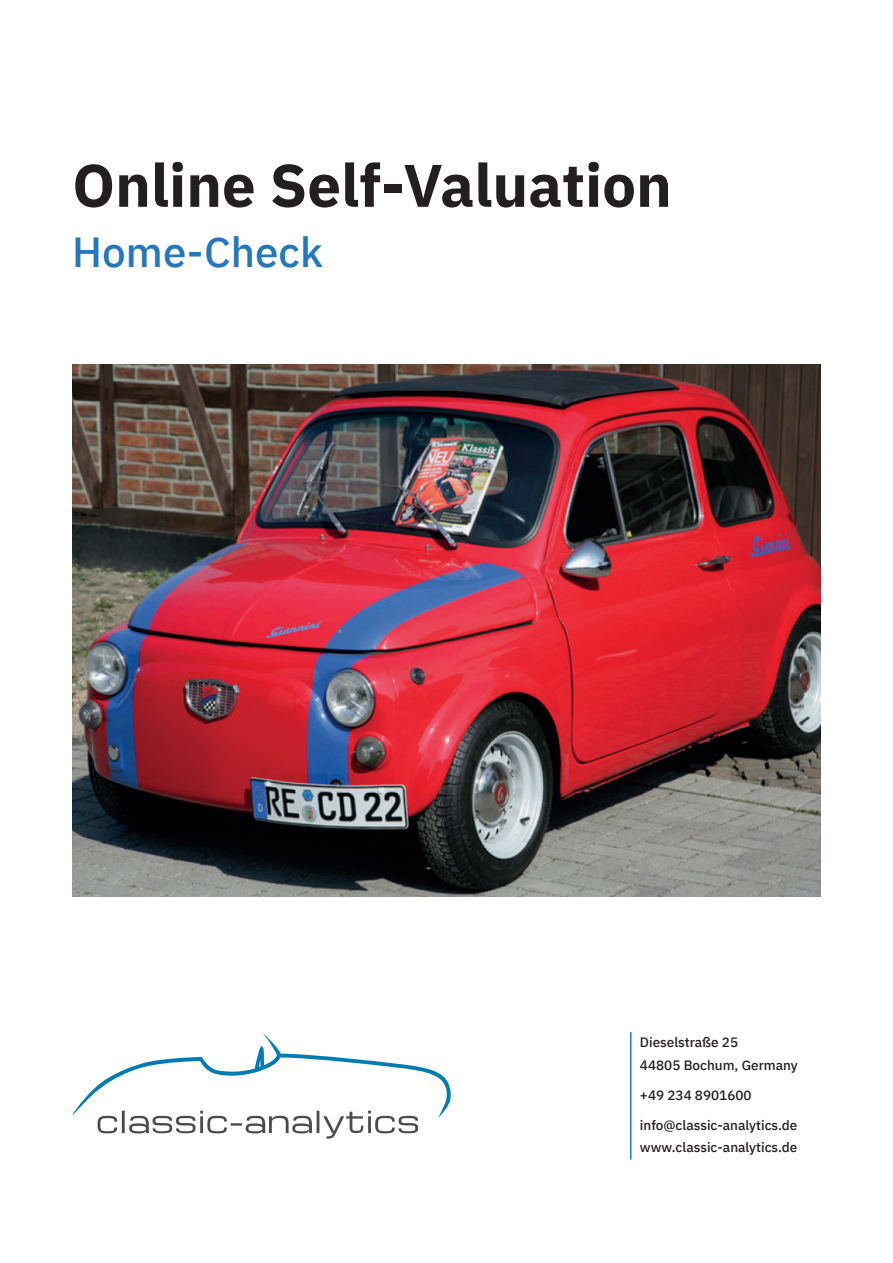
<style>
.page{position:relative;width:893px;height:1263px;background:#fff}
.page>*{position:absolute;margin:0;border:0;box-sizing:border-box;transform-origin:0 0}
.t1{font:700 60px "IBM Plex Sans";color:#231f20}
.t2{font:500 42px "IBM Plex Sans";color:#2477bc}
.t3{font:500 13.5px/22.5px "IBM Plex Sans";color:#231f20}
</style>
<div class="page">
<img style="left:72px;top:364px;width:749px;height:533px">
<svg style="left:72px;top:1032px;width:379px;height:107px"></svg>
<hr style="left:630px;top:1032px;width:1px;height:128px;background:#2477bc">
<h1 class="t1" style="left:72px;top:138px;width:601px">Online Self-Valuation</h1>
<h2 class="t2" style="left:72px;top:219px;width:252px">Home-Check</h2>
<p class="t3" style="left:640px;top:1030px;width:159px">Dieselstraße 25<br>44805 Bochum, Germany</p>
<p class="t3" style="left:640px;top:1082px;width:113px">+49 234 8901600</p>
<p class="t3" style="left:640px;top:1112px;width:159px">info@classic-analytics.de www.classic-analytics.de</p>
</div>
